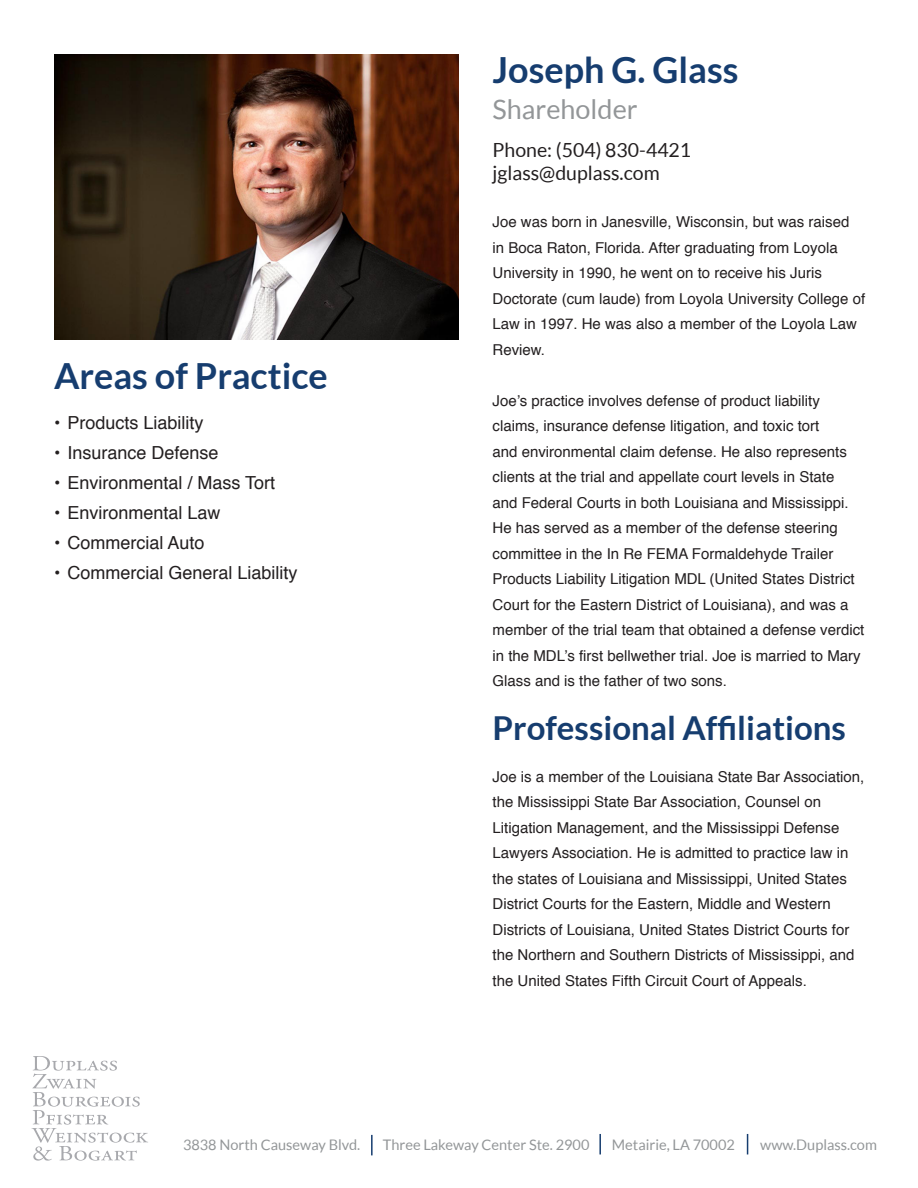
<style>
.page{position:relative;width:918px;height:1188px;background:#fff}
.page>*{position:absolute;margin:0;border:0;box-sizing:border-box;transform-origin:0 0}
.t1{font:700 36px "Lato";color:#163d6f}
.t2{font:700 33px "Lato";color:#163d6f}
.t3{font:27px "Lato";color:#939698}
.t4{font:19.5px "Lato";color:#231f20}
.t5{font:18px "Helvetica";color:#231f20}
.t6{font:15px/25.5px "Helvetica";color:#231f20}
.t7{font:14.55px "Lato";color:#939698}
</style>
<div class="page">
<img style="left:54px;top:54px;width:405px;height:285px">
<svg style="left:32px;top:1056px;width:116px;height:105px"></svg>
<hr style="left:371px;top:1135px;width:2px;height:20px;background:#163d6f">
<hr style="left:599px;top:1134px;width:2px;height:20px;background:#163d6f">
<svg style="left:747px;top:1134px;width:1px;height:20px"></svg>
<p class="t1" style="left:493px;top:49px;width:248px">Joseph G. Glass</p>
<p class="t3" style="left:493px;top:95px;width:147px">Shareholder</p>
<p class="t1" style="left:54px;top:355px;width:275px">Areas of Practice</p>
<p class="t5" style="left:54px;top:409px;width:151px">• Products Liability</p>
<p class="t5" style="left:54px;top:439px;width:166px">• Insurance Defense</p>
<p class="t5" style="left:54px;top:469px;width:223px">• Environmental / Mass Tort</p>
<p class="t5" style="left:54px;top:499px;width:168px">• Environmental Law</p>
<p class="t5" style="left:54px;top:529px;width:152px">• Commercial Auto</p>
<p class="t5" style="left:54px;top:559px;width:245px">• Commercial General Liability</p>
<p class="t4" style="left:493px;top:139px;width:200px">Phone: (504) 830-4421</p>
<p class="t4" style="left:493px;top:163px;width:169px">jglass@duplass.com</p>
<p class="t6" style="left:493px;top:210px;width:374px">Joe was born in Janesville, Wisconsin, but was raised<br>in Boca Raton, Florida. After graduating from Loyola University in 1990, he went on to receive his Juris Doctorate (cum laude) from Loyola University College of Law in 1997. He was also a member of the Loyola Law Review.</p>
<p class="t6" style="left:493px;top:388px;width:373px">Joe’s practice involves defense of product liability claims, insurance defense litigation, and toxic tort<br>and environmental claim defense. He also represents clients at the trial and appellate court levels in State<br>and Federal Courts in both Louisiana and Mississippi.<br>He has served as a member of the defense steering committee in the In Re FEMA Formaldehyde Trailer Products Liability Litigation MDL (United States District Court for the Eastern District of Louisiana), and was a member of the trial team that obtained a defense verdict in the MDL’s first bellwether trial. Joe is married to Mary Glass and is the father of two sons.</p>
<p class="t2" style="left:493px;top:710px;width:355px">Professional Affiliations</p>
<p class="t6" style="left:493px;top:764px;width:373px">Joe is a member of the Louisiana State Bar Association, the Mississippi State Bar Association, Counsel on Litigation Management, and the Mississippi Defense Lawyers Association. He is admitted to practice law in the states of Louisiana and Mississippi, United States District Courts for the Eastern, Middle and Western Districts of Louisiana, United States District Courts for the Northern and Southern Districts of Mississippi, and the United States Fifth Circuit Court of Appeals.</p>
<p class="t7" style="left:183px;top:1137px;width:179px">3838 North Causeway Blvd.</p>
<p class="t7" style="left:383px;top:1137px;width:208px">Three Lakeway Center Ste. 2900</p>
<p class="t7" style="left:612px;top:1137px;width:125px">Metairie, LA 70002</p>
<p class="t7" style="left:760px;top:1137px;width:118px">www.Duplass.com</p>
</div>
